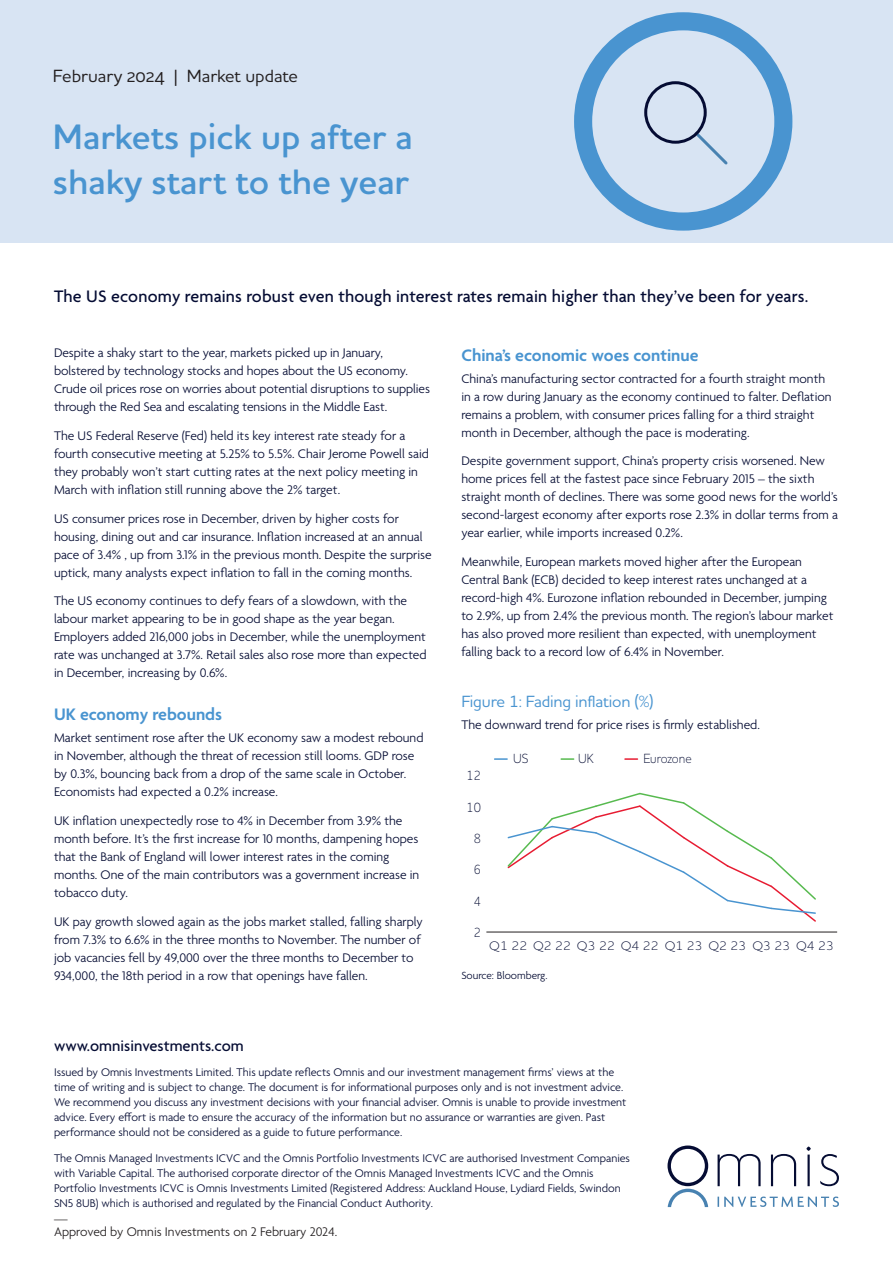
<style>
.page{position:relative;width:893px;height:1263px;background:#fff}
.page>*{position:absolute;margin:0;border:0;box-sizing:border-box;transform-origin:0 0}
.t1{font:600 36px/45px "Houschka Pro";color:#4994d0}
.t2{font:500 18px "Agenda";letter-spacing:.01em;color:#050c33}
.t3{font:600 18px "Agenda";color:#4994d0}
.t4{font:500 18px "Houschka Pro";color:#231f20}
.t5{font:500 16.5px "Houschka Pro";letter-spacing:-.01em;color:#4994d0}
.t6{font:500 16.5px "Agenda";color:#050c33}
.t7{font:300 13.5px/18px "Agenda";color:#050c33}
.t8{font:300 13.5px/13.5px "Agenda";color:#231f20}
.t9{font:300 13.5px "Houschka Pro";color:#050c33;scale:.89 1}
.t10{font:300 12.6px "Houschka Pro";color:#050c33;scale:1.05 1}
.t11{font:300 12px/15px "Agenda";color:#050c33}
.t12{font:300 11.25px "Agenda";color:#050c33}
</style>
<div class="page">
<svg style="left:718px;top:1154px;width:43px;height:32px"></svg>
<svg style="left:771px;top:1154px;width:25px;height:32px"></svg>
<svg style="left:806px;top:1146px;width:5px;height:40px"></svg>
<svg style="left:820px;top:1154px;width:19px;height:32px"></svg>
<svg style="left:718px;top:1196px;width:121px;height:11px"></svg>
<svg style="left:667px;top:1145px;width:41px;height:62px"></svg>
<div style="left:0;top:0;width:893px;height:243px;background:#d8e4f3"></div>
<svg style="left:574px;top:12px;width:218px;height:219px"></svg>
<hr style="left:486px;top:932px;width:351px;height:1px;background:#231f20">
<svg style="left:507px;top:792px;width:309px;height:130px"></svg>
<svg style="left:495px;top:758px;width:12px;height:2px"></svg>
<svg style="left:561px;top:758px;width:13px;height:2px"></svg>
<svg style="left:625px;top:758px;width:12px;height:2px"></svg>
<h2 class="t4" style="left:53px;top:64px;width:246px">February 2024 | Market update</h2>
<h1 class="t1" style="left:53px;top:114px;width:361px">Markets pick up after a shaky start to the year</h1>
<h2 class="t2" style="left:54px;top:287px;width:756px">The US economy remains robust even though interest rates remain higher than they’ve been for years.</h2>
<p class="t7" style="left:54px;top:345px;width:378px">Despite a shaky start to the year, markets picked up in January, bolstered by technology stocks and hopes about the US economy.<br>Crude oil prices rose on worries about potential disruptions to supplies through the Red Sea and escalating tensions in the Middle East.</p>
<p class="t7" style="left:54px;top:427px;width:376px">The US Federal Reserve (Fed) held its key interest rate steady for a fourth consecutive meeting at 5.25% to 5.5%. Chair Jerome Powell said they probably won’t start cutting rates at the next policy meeting in March with inflation still running above the 2% target.</p>
<p class="t7" style="left:54px;top:510px;width:379px">US consumer prices rose in December, driven by higher costs for housing, dining out and car insurance. Inflation increased at an annual pace of 3.4% , up from 3.1% in the previous month. Despite the surprise uptick, many analysts expect inflation to fall in the coming months.</p>
<p class="t7" style="left:54px;top:593px;width:374px">The US economy continues to defy fears of a slowdown, with the labour market appearing to be in good shape as the year began.<br>Employers added 216,000 jobs in December, while the unemployment rate was unchanged at 3.7%. Retail sales also rose more than expected in December, increasing by 0.6%.</p>
<h2 class="t3" style="left:54px;top:705px;width:170px">UK economy rebounds</h2>
<p class="t7" style="left:54px;top:730px;width:371px">Market sentiment rose after the UK economy saw a modest rebound in November, although the threat of recession still looms. GDP rose by 0.3%, bouncing back from a drop of the same scale in October.<br>Economists had expected a 0.2% increase.</p>
<p class="t7" style="left:54px;top:812px;width:367px">UK inflation unexpectedly rose to 4% in December from 3.9% the month before. It’s the first increase for 10 months, dampening hopes that the Bank of England will lower interest rates in the coming months. One of the main contributors was a government increase in tobacco duty.</p>
<p class="t7" style="left:54px;top:913px;width:370px">UK pay growth slowed again as the jobs market stalled, falling sharply from 7.3% to 6.6% in the three months to November. The number of job vacancies fell by 49,000 over the three months to December to 934,000, the 18th period in a row that openings have fallen.</p>
<h2 class="t3" style="left:461px;top:345px;width:239px">China’s economic woes continue</h2>
<p class="t7" style="left:461px;top:370px;width:372px">China’s manufacturing sector contracted for a fourth straight month in a row during January as the economy continued to falter. Deflation remains a problem, with consumer prices falling for a third straight month in December, although the pace is moderating.</p>
<p class="t7" style="left:461px;top:453px;width:378px">Despite government support, China’s property crisis worsened. New home prices fell at the fastest pace since February 2015 – the sixth straight month of declines. There was some good news for the world’s second-largest economy after exports rose 2.3% in dollar terms from a year earlier, while imports increased 0.2%.</p>
<p class="t7" style="left:461px;top:553px;width:374px">Meanwhile, European markets moved higher after the European Central Bank (ECB) decided to keep interest rates unchanged at a record-high 4%. Eurozone inflation rebounded in December, jumping to 2.9%, up from 2.4% the previous month. The region’s labour market has also proved more resilient than expected, with unemployment falling back to a record low of 6.4% in November.</p>
<p class="t5" style="left:461px;top:690px;width:194px">Figure 1: Fading inflation (%)</p>
<p class="t7" style="left:461px;top:716px;width:300px">The downward trend for price rises is firmly established.</p>
<p class="t9" style="left:466px;top:767px;width:18px">12</p>
<p class="t9" style="left:466px;top:798px;width:18px">10</p>
<p class="t9" style="left:474px;top:830px;width:10px">8</p>
<p class="t9" style="left:474px;top:861px;width:10px">6</p>
<p class="t9" style="left:474px;top:893px;width:10px">4</p>
<p class="t9" style="left:474px;top:924px;width:10px">2</p>
<p class="t9" style="left:513px;top:750px;width:19px">US</p>
<p class="t9" style="left:578px;top:750px;width:19px">UK</p>
<p class="t9" style="left:643px;top:750px;width:56px">Eurozone</p>
<p class="t10" style="left:489px;top:937px;width:330px">Q1 22 Q2 22 Q3 22 Q4 22 Q1 23 Q2 23 Q3 23 Q4 23</p>
<p class="t12" style="left:461px;top:969px;width:88px">Source: Bloomberg.</p>
<p class="t6" style="left:54px;top:1037px;width:191px">www.omnisinvestments.com</p>
<p class="t11" style="left:54px;top:1066px;width:574px">Issued by Omnis Investments Limited. This update reflects Omnis and our investment management firms’ views at the time of writing and is subject to change. The document is for informational purposes only and is not investment advice.<br>We recommend you discuss any investment decisions with your financial adviser. Omnis is unable to provide investment advice. Every effort is made to ensure the accuracy of the information but no assurance or warranties are given. Past performance should not be considered as a guide to future performance.</p>
<p class="t11" style="left:54px;top:1151px;width:577px">The Omnis Managed Investments ICVC and the Omnis Portfolio Investments ICVC are authorised Investment Companies with Variable Capital. The authorised corporate director of the Omnis Managed Investments ICVC and the Omnis Portfolio Investments ICVC is Omnis Investments Limited (Registered Address: Auckland House, Lydiard Fields, Swindon SN5 8UB) which is authorised and regulated by the Financial Conduct Authority.</p>
<p class="t8" style="left:54px;top:1212px;width:285px">—<br>Approved by Omnis Investments on 2 February 2024.</p>
</div>
